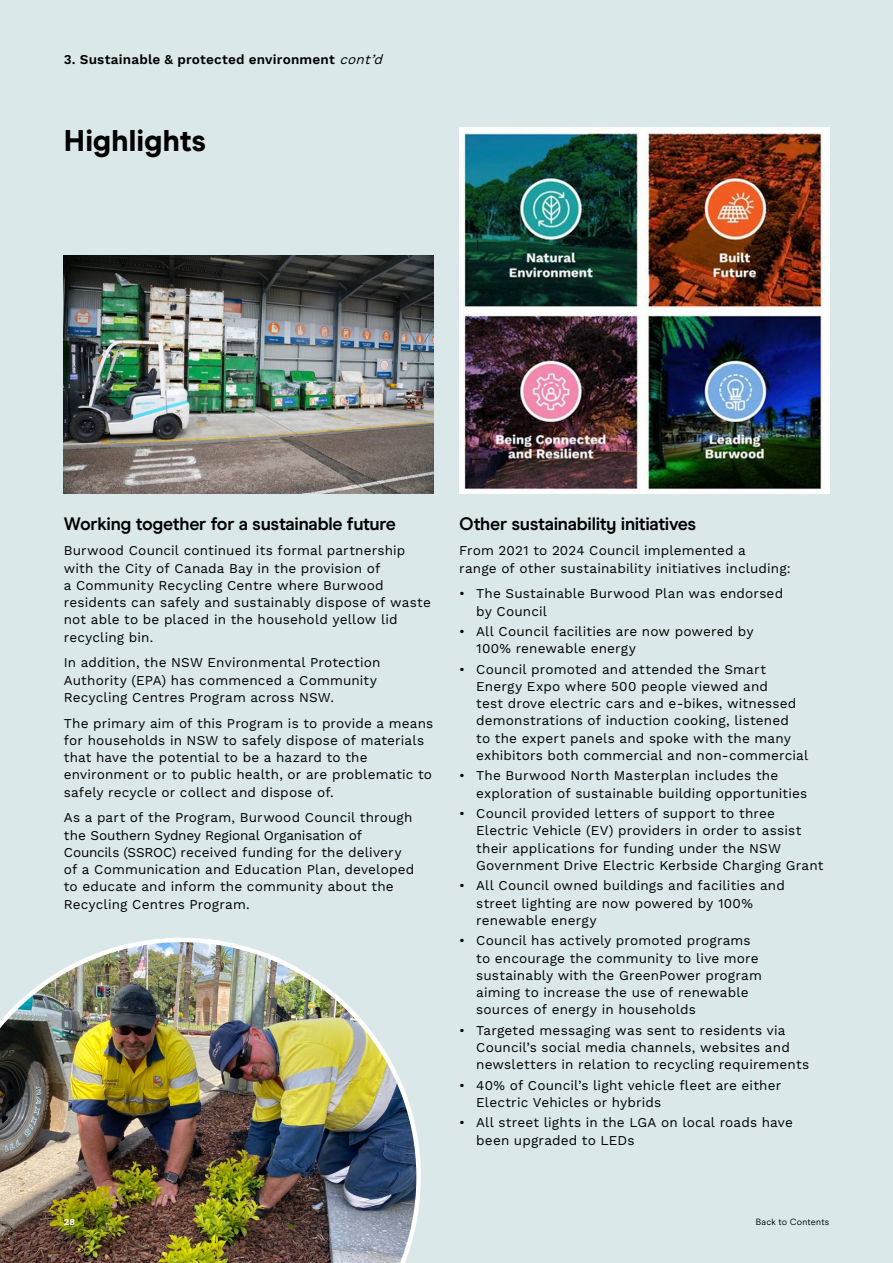
<style>
.page{position:relative;width:893px;height:1263px;background:#dae8e9}
.page>*{position:absolute;margin:0;border:0;box-sizing:border-box;transform-origin:0 0}
.t1{font:900 30px "Modern Era";letter-spacing:.005em;color:#000}
.t2{font:700 18px "Modern Era";letter-spacing:-.02em;color:#000}
.t3{font:13.5px/17.2px "Work Sans";letter-spacing:.01em;color:#000}
.t4{font:600 13.5px "Work Sans";letter-spacing:.015em;color:#000}
.t5{font:9px "Modern Era";letter-spacing:.025em;color:#000}
.t6{font:700 9px "Work Sans";color:#fff}
.s1{font-weight:400;font-style:italic}
</style>
<div class="page">
<img style="left:64px;top:255px;width:370px;height:238px">
<img style="left:0;top:938px;width:421px;height:325px">
<img style="left:459px;top:128px;width:371px;height:365px">
<p class="t4" style="left:64px;top:51px;width:324px">3. Sustainable &amp; protected environment <span class="s1">cont’d</span></p>
<h1 class="t1" style="left:64px;top:123px;width:144px">Highlights</h1>
<h2 class="t2" style="left:64px;top:513px;width:334px">Working together for a sustainable future</h2>
<p class="t3" style="left:64px;top:543px;width:369px">Burwood Council continued its formal partnership with the City of Canada Bay in the provision of<br>a Community Recycling Centre where Burwood residents can safely and sustainably dispose of waste not able to be placed in the household yellow lid recycling bin.</p>
<p class="t3" style="left:64px;top:655px;width:318px">In addition, the NSW Environmental Protection<br>Authority (EPA) has commenced a Community<br>Recycling Centres Program across NSW.</p>
<p class="t3" style="left:64px;top:715px;width:371px">The primary aim of this Program is to provide a means for households in NSW to safely dispose of materials that have the potential to be a hazard to the environment or to public health, or are problematic to safely recycle or collect and dispose of.</p>
<p class="t3" style="left:64px;top:810px;width:352px">As a part of the Program, Burwood Council through the Southern Sydney Regional Organisation of Councils (SSROC) received funding for the delivery of a Communication and Education Plan, developed to educate and inform the community about the Recycling Centres Program.</p>
<h2 class="t2" style="left:459px;top:513px;width:239px">Other sustainability initiatives</h2>
<p class="t3" style="left:459px;top:543px;width:333px">From 2021 to 2024 Council implemented a<br>range of other sustainability initiatives including:</p>
<p class="t3" style="left:476px;top:586px;width:308px;text-indent:-17px">• The Sustainable Burwood Plan was endorsed by Council</p>
<p class="t3" style="left:476px;top:623px;width:279px;text-indent:-17px">• All Council facilities are now powered by<br>100% renewable energy</p>
<p class="t3" style="left:476px;top:661px;width:333px;text-indent:-17px">• Council promoted and attended the Smart Energy Expo where 500 people viewed and<br>test drove electric cars and e-bikes, witnessed demonstrations of induction cooking, listened<br>to the expert panels and spoke with the many exhibitors both commercial and non-commercial</p>
<p class="t3" style="left:476px;top:768px;width:333px;text-indent:-17px">• The Burwood North Masterplan includes the exploration of sustainable building opportunities</p>
<p class="t3" style="left:476px;top:805px;width:349px;text-indent:-17px">• Council provided letters of support to three Electric Vehicle (EV) providers in order to assist their applications for funding under the NSW Government Drive Electric Kerbside Charging Grant</p>
<p class="t3" style="left:476px;top:878px;width:310px;text-indent:-17px">• All Council owned buildings and facilities and street lighting are now powered by 100% renewable energy</p>
<p class="t3" style="left:476px;top:933px;width:287px;text-indent:-17px">• Council has actively promoted programs to encourage the community to live more sustainably with the GreenPower program aiming to increase the use of renewable sources of energy in households</p>
<p class="t3" style="left:476px;top:1022px;width:334px;text-indent:-17px">• Targeted messaging was sent to residents via<br>Council’s social media channels, websites and newsletters in relation to recycling requirements</p>
<p class="t3" style="left:476px;top:1077px;width:306px;text-indent:-17px">• 40% of Council’s light vehicle fleet are either<br>Electric Vehicles or hybrids</p>
<p class="t3" style="left:476px;top:1115px;width:318px;text-indent:-17px">• All street lights in the LGA on local roads have been upgraded to LEDs</p>
<p class="t6" style="left:64px;top:1216px;width:13px">28</p>
<p class="t5" style="left:756px;top:1216px;width:75px">Back to Contents</p>
</div>
